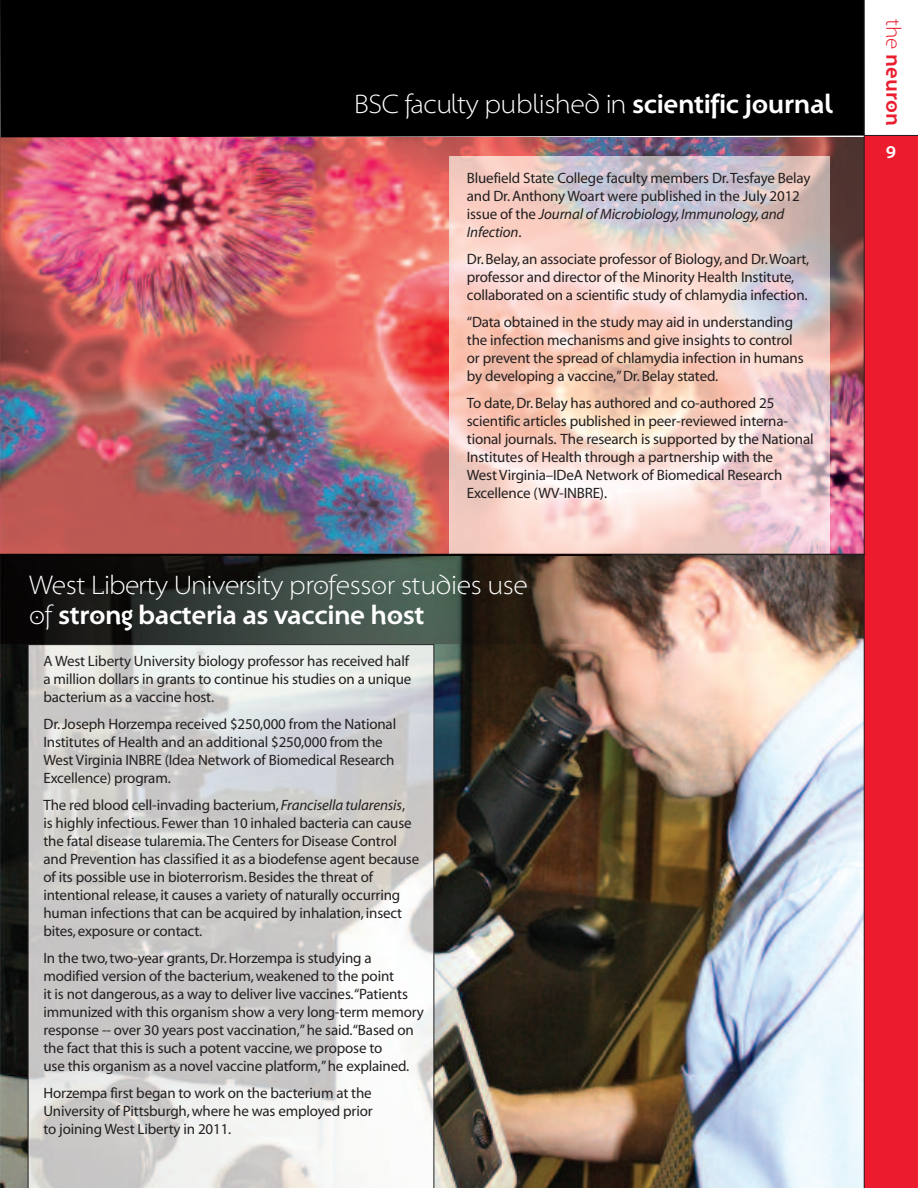
<style>
.page{position:relative;width:918px;height:1188px;background:#fff}
.page>*{position:absolute;margin:0;border:0;box-sizing:border-box;transform-origin:0 0}
.t1{font:27px/30px "Santana";letter-spacing:-.015em;color:#fff}
.t2{font:700 21px "Santana";color:#ea1c2e}
.t3{font:700 18px "Santana";color:#fff}
.t4{font:15px/18px "Myriad";letter-spacing:-.01em;color:#231f20}
.s1{font-weight:700}
.s2{font-style:italic}
.s3{font-weight:400}
</style>
<div class="page">
<img style="left:0;top:555px;width:864px;height:633px">
<img style="left:0;top:137px;width:864px;height:417px">
<div style="left:864px;top:135px;width:54px;height:1053px;background:#ea1c2e"></div>
<hr style="left:864px;top:135px;width:54px;height:1px;background:#231f20">
<div style="left:0;top:0;width:864px;height:137px;background:#000"></div>
<svg style="left:28px;top:644px;width:406px;height:544px"></svg>
<img style="left:449px;top:157px;width:381px;height:396px">
<hr style="left:0;top:554px;width:865px;height:1px;background:#231f20">
<img style="left:0;top:554px;width:611px;height:90px">
<hr style="left:864px;top:0;width:1px;height:1188px;background:#231f20">
<h1 class="t1" style="left:354px;top:90px;width:480px">BSC faculty published in <span class="s1">scientific journal</span></h1>
<p class="t4" style="left:467px;top:170px;width:345px">Bluefield State College faculty members Dr.Tesfaye Belay and Dr.Anthony Woart were published in the July 2012 issue of the <span class="s2">Journal of Microbiology,Immunology,and Infection</span>.</p>
<p class="t4" style="left:467px;top:251px;width:344px">Dr.Belay, an associate professor of Biology, and Dr.Woart, professor and director of the Minority Health Institute, collaborated on a scientific study of chlamydia infection.</p>
<p class="t4" style="left:467px;top:314px;width:338px">“Data obtained in the study may aid in understanding the infection mechanisms and give insights to control or prevent the spread of chlamydia infection in humans by developing a vaccine,”Dr.Belay stated.</p>
<p class="t4" style="left:467px;top:395px;width:348px">To date,Dr.Belay has authored and co-authored 25 scientific articles published in peer-reviewed interna&shy;tional journals. The research is supported by the National Institutes of Health through a partnership with the<br>West Virginia–IDeA Network of Biomedical Research Excellence (WV-INBRE).</p>
<h1 class="t1" style="left:29px;top:571px;width:500px">West Liberty University professor studies use of <span class="s1">strong bacteria as vaccine host</span></h1>
<p class="t4" style="left:43px;top:653px;width:369px">A West Liberty University biology professor has received half a million dollars in grants to continue his studies on a unique bacterium as a vaccine host.</p>
<p class="t4" style="left:43px;top:716px;width:354px">Dr.Joseph Horzempa received $250,000 from the National Institutes of Health and an additional $250,000 from the West Virginia INBRE (Idea Network of Biomedical Research Excellence) program.</p>
<p class="t4" style="left:43px;top:797px;width:377px">The red blood cell-invading bacterium, <span class="s2">Francisella tularensis</span>,<br>is highly infectious.Fewer than 10 inhaled bacteria can cause the fatal disease tularemia.The Centers for Disease Control and Prevention has classified it as a biodefense agent because of its possible use in bioterrorism.Besides the threat of intentional release, it causes a variety of naturally occurring human infections that can be acquired by inhalation, insect bites,exposure or contact.</p>
<p class="t4" style="left:43px;top:950px;width:382px">In the two,two-year grants,Dr.Horzempa is studying a modified version of the bacterium,weakened to the point<br>it is not dangerous, as a way to deliver live vaccines.“Patients immunized with this organism show a very long-term memory response -- over 30 years post vaccination,”he said.“Based on the fact that this is such a potent vaccine,we propose to<br>use this organism as a novel vaccine platform,”he explained.</p>
<p class="t4" style="left:43px;top:1085px;width:331px;text-align:justify">Horzempa first began to work on the bacterium at the University of Pittsburgh,where he was employed prior to joining West Liberty in 2011.</p>
<h2 class="t2" style="left:906px;top:19px;width:108px;rotate:90deg"><span class="s3">the</span> neuron</h2>
<p class="t3" style="left:886px;top:142px;width:12px">9</p>
</div>
